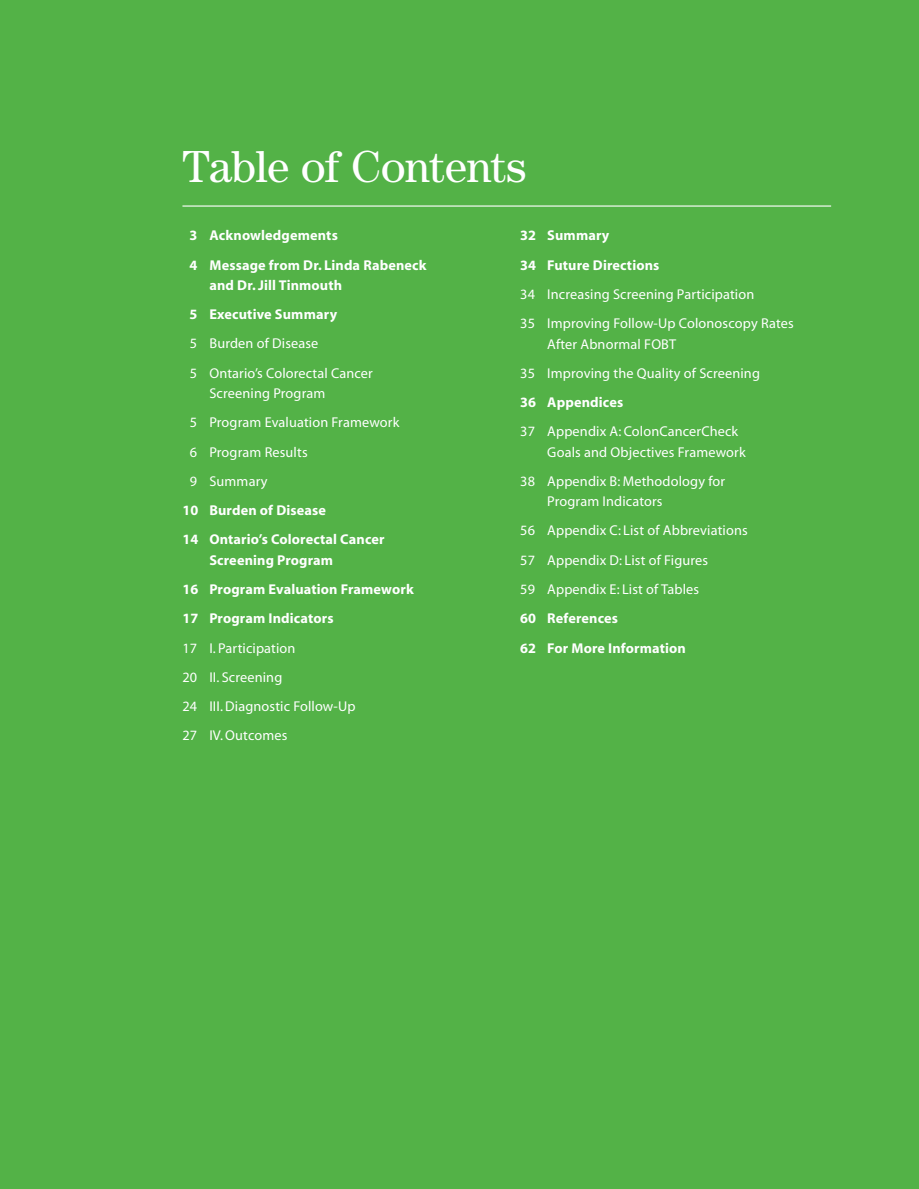
<style>
.page{position:relative;width:919px;height:1189px;background:#fff}
.page>*{position:absolute;margin:0;border:0;box-sizing:border-box;transform-origin:0 0}
.t1{font:45px "Century";letter-spacing:-.015em;color:#fff}
.t2{font:14.25px/29.2px "Myriad MM 400 600";letter-spacing:.01em;color:#fff}
.t3{font:14.25px/29.2px "Myriad MM 700 600";letter-spacing:.01em;color:#fff}
</style>
<div class="page">
<div style="left:0;top:0;width:918px;height:1188px;background:#53b247"></div>
<hr style="left:182px;top:205px;width:648px;height:1px;background:#fff">
<h1 class="t1" style="left:182px;top:141px;width:345px">Table of Contents</h1>
<p class="t3" style="left:189px;top:222px;width:238px">3 Acknowledgements<br>4 Message from Dr. Linda Rabeneck</p>
<p class="t3" style="left:189px;top:271px;width:154px;text-indent:20px">and Dr. Jill Tinmouth<br>5 Executive Summary</p>
<p class="t2" style="left:190px;top:330px;width:184px">5 Burden of Disease<br>5 Ontario’s Colorectal Cancer</p>
<p class="t2" style="left:190px;top:379px;width:211px;text-indent:19px">Screening Program<br>5 Program Evaluation Framework<br>6 Program Results<br>9 Summary</p>
<p class="t3" style="left:182px;top:496px;width:203px">10 Burden of Disease<br>14 Ontario’s Colorectal Cancer</p>
<p class="t3" style="left:182px;top:546px;width:233px;text-indent:27px">Screening Program<br>16 Program Evaluation Framework<br>17 Program Indicators</p>
<p class="t2" style="left:182px;top:633px;width:174px">17 I. Participation<br>20 II. Screening<br>24 III. Diagnostic Follow-Up<br>27 IV. Outcomes</p>
<p class="t3" style="left:520px;top:222px;width:141px">32 Summary<br>34 Future Directions</p>
<p class="t2" style="left:520px;top:280px;width:275px">34 Increasing Screening Participation<br>35 Improving Follow-Up Colonoscopy Rates</p>
<p class="t2" style="left:520px;top:330px;width:241px;text-indent:27px">After Abnormal FOBT<br>35 Improving the Quality of Screening</p>
<p class="t3" style="left:520px;top:388px;width:104px">36 Appendices</p>
<p class="t2" style="left:547px;top:422px;width:200px;line-height:20.2px;text-indent:-27px">37 Appendix A: ColonCancerCheck<br>Goals and Objectives Framework</p>
<p class="t2" style="left:547px;top:471px;width:179px;line-height:20.2px;text-indent:-27px">38 Appendix B: Methodology for<br>Program Indicators</p>
<p class="t2" style="left:520px;top:516px;width:229px">56 Appendix C: List of Abbreviations<br>57 Appendix D: List of Figures<br>59 Appendix E: List of Tables</p>
<p class="t3" style="left:520px;top:604px;width:167px">60 References<br>62 For More Information</p>
</div>
